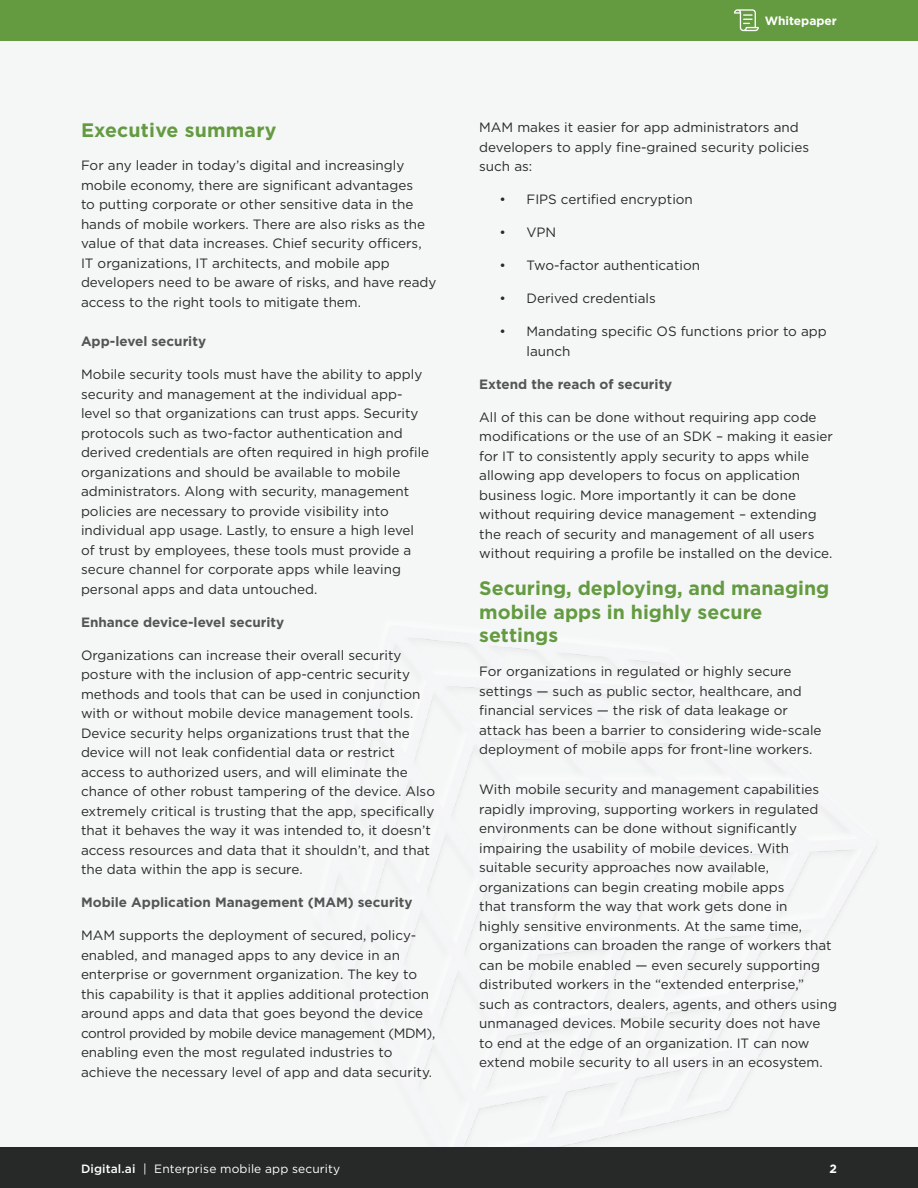
<style>
.page{position:relative;width:918px;height:1188px;background:#f5f7f7}
.page>*{position:absolute;margin:0;border:0;box-sizing:border-box;transform-origin:0 0}
.Title_Style{font:700 19.5px/23.4px "Gotham";color:#649b41}
.Section_Title_Column{font:700 19.5px "Gotham";letter-spacing:.01em;color:#649b41}
.Paragraph_Style_Colu{font:13.5px/19.5px "Gotham";color:#292a29}
.Paragraph_Style_Colu-2{font:700 13.5px "Gotham";color:#545555}
.t1{font:12px "Gotham";letter-spacing:.01em;color:#fff}
.t2{font:700 12px "Gotham";color:#fff}
.s1{font-weight:500}
</style>
<div class="page">
<img style="left:298px;top:638px;width:591px;height:510px">
<div style="left:0;top:0;width:918px;height:40px;background:#649b41"></div>
<div style="left:0;top:1148px;width:918px;height:40px;background:#272928"></div>
<svg style="left:734px;top:9px;width:25px;height:22px"></svg>
<p class="Section_Title_Column" style="left:81px;top:117px;width:197px">Executive summary</p>
<p class="Paragraph_Style_Colu" style="left:81px;top:155px;width:357px">For any leader in today’s digital and increasingly mobile economy, there are significant advantages<br>to putting corporate or other sensitive data in the hands of mobile workers. There are also risks as the value of that data increases. Chief security officers, IT organizations, IT architects, and mobile app developers need to be aware of risks, and have ready access to the right tools to mitigate them.</p>
<p class="Paragraph_Style_Colu-2" style="left:81px;top:333px;width:127px">App-level security</p>
<p class="Paragraph_Style_Colu" style="left:81px;top:365px;width:350px">Mobile security tools must have the ability to apply security and management at the individual app&shy;level so that organizations can trust apps. Security protocols such as two-factor authentication and derived credentials are often required in high profile organizations and should be available to mobile administrators. Along with security, management policies are necessary to provide visibility into individual app usage. Lastly, to ensure a high level of trust by employees, these tools must provide a secure channel for corporate apps while leaving personal apps and data untouched.</p>
<p class="Paragraph_Style_Colu-2" style="left:81px;top:613px;width:205px">Enhance device-level security</p>
<p class="Paragraph_Style_Colu" style="left:81px;top:645px;width:356px">Organizations can increase their overall security posture with the inclusion of app-centric security methods and tools that can be used in conjunction with or without mobile device management tools.<br>Device security helps organizations trust that the device will not leak confidential data or restrict access to authorized users, and will eliminate the chance of other robust tampering of the device. Also extremely critical is trusting that the app, specifically that it behaves the way it was intended to, it doesn’t access resources and data that it shouldn’t, and that the data within the app is secure.</p>
<p class="Paragraph_Style_Colu-2" style="left:81px;top:894px;width:333px">Mobile Application Management (MAM) security</p>
<p class="Paragraph_Style_Colu" style="left:81px;top:926px;width:356px">MAM supports the deployment of secured, policy&shy;enabled, and managed apps to any device in an enterprise or government organization. The key to this capability is that it applies additional protection around apps and data that goes beyond the device control provided by mobile device management (MDM), enabling even the most regulated industries to achieve the necessary level of app and data security.</p>
<p class="t2" style="left:765px;top:13px;width:74px">Whitepaper</p>
<p class="Paragraph_Style_Colu" style="left:479px;top:117px;width:332px">MAM makes it easier for app administrators and developers to apply fine-grained security policies such as:</p>
<p class="Paragraph_Style_Colu" style="left:500px;top:189px;width:195px">• FIPS certified encryption</p>
<p class="Paragraph_Style_Colu" style="left:500px;top:222px;width:58px">• VPN</p>
<p class="Paragraph_Style_Colu" style="left:500px;top:255px;width:202px">• Two-factor authentication</p>
<p class="Paragraph_Style_Colu" style="left:500px;top:288px;width:158px">• Derived credentials</p>
<p class="Paragraph_Style_Colu" style="left:526px;top:321px;width:302px;text-indent:-27px">• Mandating specific OS functions prior to app launch</p>
<p class="Paragraph_Style_Colu-2" style="left:479px;top:375px;width:195px">Extend the reach of security</p>
<p class="Paragraph_Style_Colu" style="left:479px;top:407px;width:355px">All of this can be done without requiring app code modifications or the use of an SDK – making it easier for IT to consistently apply security to apps while allowing app developers to focus on application business logic. More importantly it can be done without requiring device management – extending the reach of security and management of all users without requiring a profile be installed on the device.</p>
<p class="Title_Style" style="left:479px;top:576px;width:352px">Securing, deploying, and managing mobile apps in highly secure settings</p>
<p class="Paragraph_Style_Colu" style="left:479px;top:662px;width:344px">For organizations in regulated or highly secure settings — such as public sector, healthcare, and financial services — the risk of data leakage or attack has been a barrier to considering wide-scale deployment of mobile apps for front-line workers.</p>
<p class="Paragraph_Style_Colu" style="left:479px;top:779px;width:359px">With mobile security and management capabilities rapidly improving, supporting workers in regulated environments can be done without significantly impairing the usability of mobile devices. With suitable security approaches now available, organizations can begin creating mobile apps<br>that transform the way that work gets done in<br>highly sensitive environments. At the same time, organizations can broaden the range of workers that can be mobile enabled — even securely supporting distributed workers in the “extended enterprise,” such as contractors, dealers, agents, and others using unmanaged devices. Mobile security does not have to end at the edge of an organization. IT can now extend mobile security to all users in an ecosystem.</p>
<p class="t1" style="left:81px;top:1161px;width:261px"><span class="s1">Digital.ai</span> | Enterprise mobile app security</p>
<p class="t2" style="left:830px;top:1160px;width:9px">2</p>
</div>
